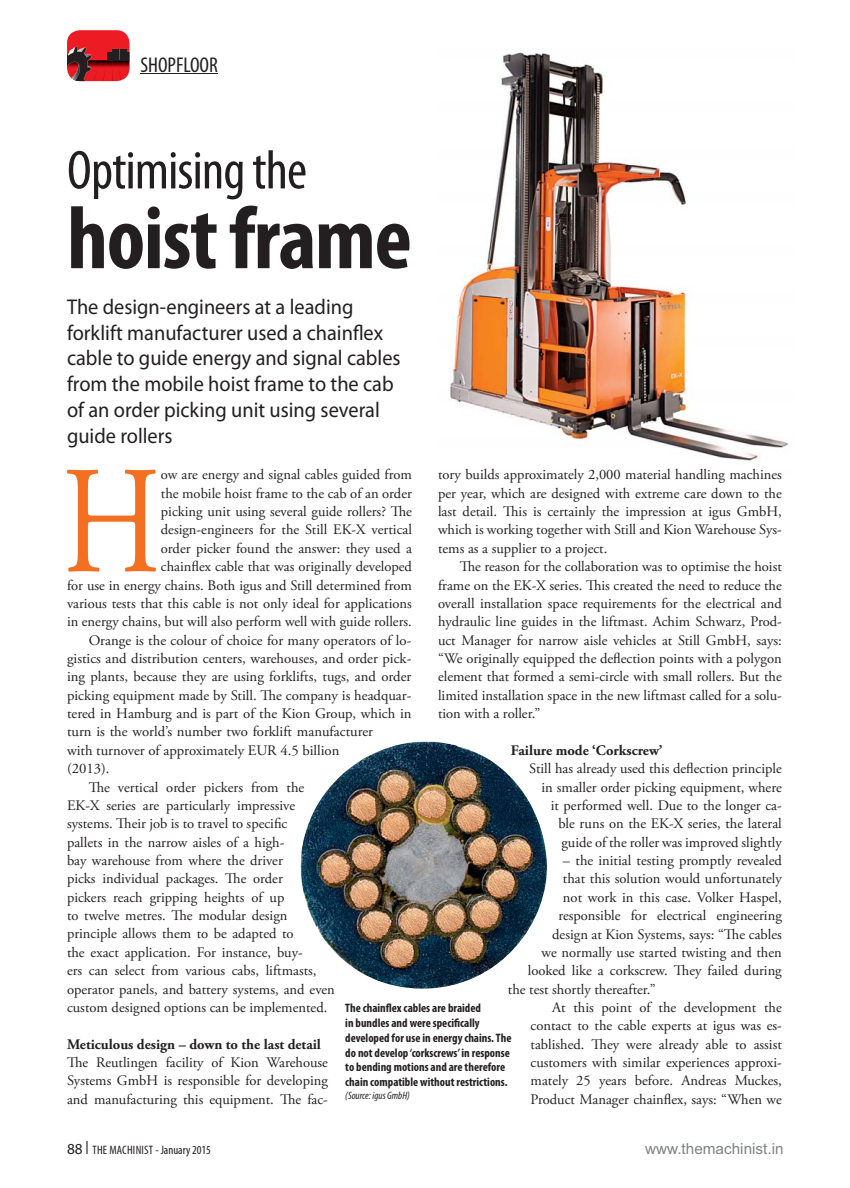
<style>
.page{position:relative;width:850px;height:1188px;background:#fff}
.page>*{position:absolute;margin:0;border:0;box-sizing:border-box;transform-origin:0 0}
.t1{font:153px "Adobe Garamond Pro";color:#f36f21;scale:.8 1}
.t2{font:700 condensed 89.4px "Myriad Pro";letter-spacing:-.015em;color:#231f20}
.t3{font:condensed 55.05px "Myriad Pro";letter-spacing:-.015em;color:#231f20}
.t4{font:21.45px/25.7px "Myriad Pro";color:#231f20;scale:.95 1}
.t5{font:condensed 21.45px "Myriad Pro";color:#231f20}
.t6{font:15.3px "Arial";color:#808285}
.t7{font:14.55px/18.3px "Adobe Garamond Pro";color:#231f20;text-align:justify}
.t8{font:700 14.55px "Adobe Garamond Pro";color:#231f20}
.t9{font:700 condensed 12.3px/14.7px "Myriad Pro";color:#231f20}
.t10{font:condensed 12.3px "Myriad Pro";letter-spacing:.015em;color:#231f20}
.t11{font:italic condensed 10.65px "Myriad Pro";color:#231f20}
.s1{font-stretch:normal;font-size:15.3px}
</style>
<div class="page">
<svg style="left:86px;top:1141px;width:2px;height:13px"></svg>
<hr style="left:140px;top:74px;width:78px;height:1px;background:#231f20">
<div style="left:67px;top:30px;width:63px;height:51px;background:#ed1c24;border-radius:13px"></div>
<svg style="left:67px;top:46px;width:63px;height:35px"></svg>
<img style="left:450px;top:52px;width:338px;height:409px">
<img style="left:301px;top:741px;width:246px;height:248px">
<h3 class="t5" style="left:140px;top:57px;width:79px">SHOPFLOOR</h3>
<h3 class="t3" style="left:67px;top:150px;width:242px">Optimising the</h3>
<h2 class="t2" style="left:67px;top:206px;width:346px">hoist frame</h2>
<h3 class="t4" style="left:67px;top:295px;width:353px">The design-engineers at a leading forklift manufacturer used a chainflex cable to guide energy and signal cables from the mobile hoist frame to the cab of an order picking unit using several guide rollers</h3>
<h1 class="t1" style="left:62px;top:464px;width:125px">H</h1>
<p class="t7" style="left:161px;top:467px;width:253px">ow are energy and signal cables guided from</p>
<p class="t7" style="left:438px;top:467px;width:345px">tory builds approximately 2,000 material handling machines per year, which are designed with extreme care down to the last detail. This is certainly the impression at igus GmbH, which is working together with Still and Kion Warehouse Sys&shy;tems as a supplier to a project.</p>
<p class="t7" style="left:438px;top:559px;width:345px;text-indent:22px">The reason for the collaboration was to optimise the hoist frame on the EK-X series. This created the need to reduce the overall installation space requirements for the electrical and hydraulic line guides in the liftmast. Achim Schwarz, Prod&shy;uct Manager for narrow aisle vehicles at Still GmbH, says: “We originally equipped the deflection points with a polygon element that formed a semi-circle with small rollers. But the limited installation space in the new liftmast called for a solu&shy;tion with a roller.”</p>
<p class="t8" style="left:511px;top:745px;width:153px">Failure mode ‘Corkscrew’</p>
<p class="t7" style="left:529px;top:761px;width:254px;text-align:right">Still has already used this deflection principle in smaller order picking equipment, where<br>it performed well. Due to the longer ca-<br>ble runs on the EK-X series, the lateral guide of the roller was improved slightly</p>
<p class="t7" style="left:563px;top:853px;width:220px">– the initial testing promptly revealed</p>
<p class="t7" style="left:563px;top:871px;width:220px">that this solution would unfortunately</p>
<p class="t7" style="left:563px;top:889px;width:220px">not work in this case. Volker Haspel,</p>
<p class="t7" style="left:558px;top:908px;width:225px">responsible for electrical engineering</p>
<p class="t7" style="left:552px;top:926px;width:231px">design at Kion Systems, says: “The cables</p>
<p class="t7" style="left:542px;top:944px;width:242px">we normally use started twisting and then</p>
<p class="t7" style="left:528px;top:963px;width:256px">looked like a corkscrew. They failed during</p>
<p class="t7" style="left:508px;top:981px;width:149px">the test shortly thereafter.”</p>
<p class="t7" style="left:552px;top:999px;width:231px">At this point of the development the</p>
<p class="t7" style="left:531px;top:1018px;width:253px">contact to the cable experts at igus was es-</p>
<p class="t7" style="left:531px;top:1036px;width:253px">tablished. They were already able to assist</p>
<p class="t7" style="left:531px;top:1055px;width:253px">customers with similar experiences approxi-</p>
<p class="t7" style="left:531px;top:1073px;width:253px">mately 25 years before. Andreas Muckes,</p>
<p class="t7" style="left:531px;top:1091px;width:253px">Product Manager chainflex, says: “When we</p>
<p class="t7" style="left:161px;top:485px;width:253px">the mobile hoist frame to the cab of an order</p>
<p class="t7" style="left:161px;top:504px;width:253px">picking unit using several guide rollers? The</p>
<p class="t7" style="left:161px;top:522px;width:253px">design-engineers for the Still EK-X vertical</p>
<p class="t7" style="left:161px;top:540px;width:253px">order picker found the answer: they used a</p>
<p class="t7" style="left:161px;top:559px;width:253px">chainflex cable that was originally developed</p>
<p class="t7" style="left:67px;top:577px;width:346px">for use in energy chains. Both igus and Still determined from</p>
<p class="t7" style="left:67px;top:595px;width:346px">various tests that this cable is not only ideal for applications</p>
<p class="t7" style="left:67px;top:614px;width:346px">in energy chains, but will also perform well with guide rollers.</p>
<p class="t7" style="left:89px;top:632px;width:324px">Orange is the colour of choice for many operators of lo-</p>
<p class="t7" style="left:67px;top:650px;width:346px">gistics and distribution centers, warehouses, and order pick-</p>
<p class="t7" style="left:67px;top:669px;width:346px">ing plants, because they are using forklifts, tugs, and order</p>
<p class="t7" style="left:67px;top:687px;width:346px">picking equipment made by Still. The company is headquar-</p>
<p class="t7" style="left:67px;top:706px;width:346px">tered in Hamburg and is part of the Kion Group, which in</p>
<p class="t7" style="left:67px;top:724px;width:308px">turn is the world’s number two forklift manufacturer</p>
<p class="t7" style="left:67px;top:742px;width:274px">with turnover of approximately EUR 4.5 billion</p>
<p class="t7" style="left:67px;top:761px;width:44px">(2013).</p>
<p class="t7" style="left:89px;top:779px;width:217px">The vertical order pickers from the</p>
<p class="t7" style="left:67px;top:797px;width:230px">EK-X series are particularly impressive</p>
<p class="t7" style="left:67px;top:816px;width:222px">systems. Their job is to travel to specific</p>
<p class="t7" style="left:67px;top:834px;width:219px">pallets in the narrow aisles of a high-</p>
<p class="t7" style="left:67px;top:853px;width:217px">bay warehouse from where the driver</p>
<p class="t7" style="left:67px;top:871px;width:217px">picks individual packages. The order</p>
<p class="t7" style="left:67px;top:889px;width:219px">pickers reach gripping heights of up</p>
<p class="t7" style="left:67px;top:908px;width:222px">to twelve metres. The modular design</p>
<p class="t7" style="left:67px;top:926px;width:228px">principle allows them to be adapted to</p>
<p class="t7" style="left:67px;top:944px;width:237px">the exact application. For instance, buy-</p>
<p class="t7" style="left:67px;top:963px;width:251px">ers can select from various cabs, liftmasts,</p>
<p class="t7" style="left:67px;top:981px;width:269px">operator panels, and battery systems, and even</p>
<p class="t7" style="left:67px;top:999px;width:262px">custom designed options can be implemented.</p>
<p class="t8" style="left:67px;top:1038px;width:255px">Meticulous design – down to the last detail</p>
<p class="t7" style="left:67px;top:1055px;width:262px">The Reutlingen facility of Kion Warehouse Systems GmbH is responsible for developing and manufacturing this equipment. The fac-</p>
<p class="t9" style="left:345px;top:1002px;width:168px">The chainflex cables are braided<br>in bundles and were specifically developed for use in energy chains. The do not develop ‘corkscrews’ in response to bending motions and are therefore chain compatible without restrictions.</p>
<p class="t11" style="left:345px;top:1091px;width:66px">(Source: igus GmbH)</p>
<p class="t10" style="left:67px;top:1145px;width:145px"><span class="s1">88</span> THE MACHINIST - January 2015</p>
<p class="t6" style="left:645px;top:1143px;width:140px">www.themachinist.in</p>
</div>
